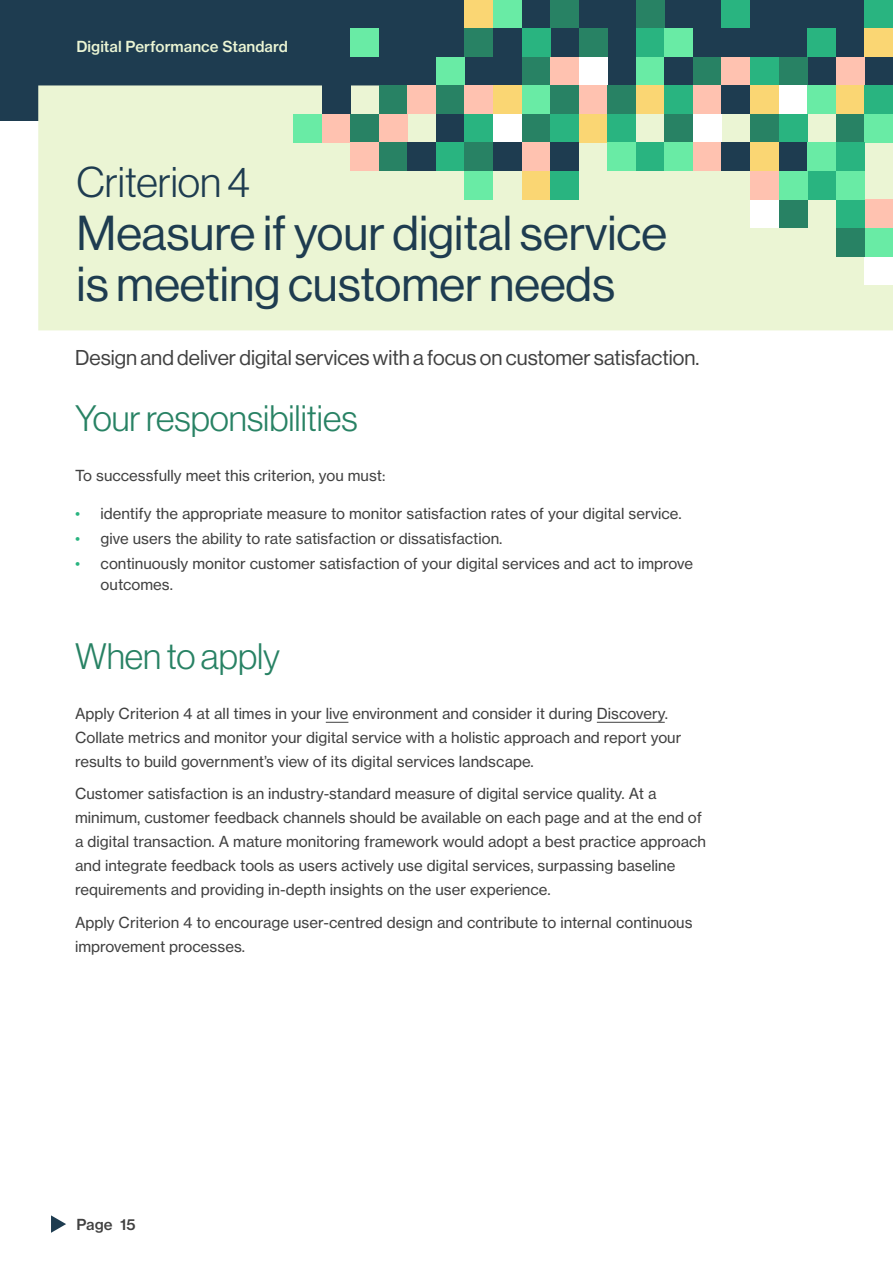
<style>
.page{position:relative;width:893px;height:1263px;background:#fff}
.page>*{position:absolute;margin:0;border:0;box-sizing:border-box;transform-origin:0 0}
.criteria_number_H1{font:48px/51px "N Haas Grotesk DS Pro 55 Rg";color:#1e3c50}
.criteria_number_H1-2{font:42px "N Haas Grotesk DS Pro 45 Lt";color:#1e3c50}
.Heading_2{font:36px "N Haas Grotesk DS Pro 45 Lt";color:#288264}
.P_criteria{font:21px "N Haas Grotesk DS Pro 55 Rg";color:#414141}
.t1{font:15px/24px "N Haas Grotesk TX Pro 55 Rg";color:#414141}
.t2{font:15px "N Haas Grotesk TX Pro 65 Md";color:#ebf5d4}
.t3{font:15px "N Haas Grotesk TX Pro 65 Md";color:#414141}
.s1{color:#29b480}
</style>
<div class="page">
<div style="left:0;top:0;width:893px;height:121px;background:#1e3c50"></div>
<div style="left:38px;top:85px;width:855px;height:245px;background:#ebf5d4"></div>
<div style="left:350px;top:28px;width:29px;height:29px;background:#69eba5"></div>
<div style="left:465px;top:0;width:28px;height:28px;background:#fad673"></div>
<div style="left:493px;top:0;width:29px;height:28px;background:#69eba5"></div>
<div style="left:550px;top:0;width:29px;height:28px;background:#288264"></div>
<div style="left:636px;top:0;width:28px;height:28px;background:#288264"></div>
<div style="left:465px;top:28px;width:28px;height:29px;background:#288264"></div>
<div style="left:522px;top:28px;width:28px;height:29px;background:#29b480"></div>
<div style="left:579px;top:28px;width:28px;height:29px;background:#288264"></div>
<div style="left:636px;top:28px;width:28px;height:29px;background:#29b480"></div>
<div style="left:664px;top:28px;width:29px;height:29px;background:#69eba5"></div>
<div style="left:436px;top:57px;width:29px;height:28px;background:#69eba5"></div>
<div style="left:522px;top:57px;width:28px;height:28px;background:#288264"></div>
<div style="left:550px;top:57px;width:29px;height:28px;background:#ffc2b0"></div>
<div style="left:579px;top:57px;width:28px;height:28px;background:#fff"></div>
<div style="left:636px;top:57px;width:28px;height:28px;background:#69eba5"></div>
<div style="left:693px;top:57px;width:29px;height:28px;background:#288264"></div>
<div style="left:322px;top:85px;width:28px;height:29px;background:#1e3c50"></div>
<div style="left:379px;top:85px;width:29px;height:29px;background:#288264"></div>
<div style="left:408px;top:85px;width:28px;height:29px;background:#ffc2b0"></div>
<div style="left:436px;top:85px;width:29px;height:29px;background:#288264"></div>
<div style="left:465px;top:85px;width:28px;height:29px;background:#ffc2b0"></div>
<div style="left:493px;top:85px;width:29px;height:29px;background:#fad673"></div>
<div style="left:522px;top:85px;width:28px;height:29px;background:#69eba5"></div>
<div style="left:550px;top:85px;width:29px;height:29px;background:#288264"></div>
<div style="left:579px;top:85px;width:28px;height:29px;background:#ffc2b0"></div>
<div style="left:607px;top:85px;width:29px;height:29px;background:#288264"></div>
<div style="left:636px;top:85px;width:28px;height:29px;background:#fad673"></div>
<div style="left:664px;top:85px;width:29px;height:29px;background:#29b480"></div>
<div style="left:693px;top:85px;width:29px;height:29px;background:#ffc2b0"></div>
<div style="left:293px;top:114px;width:29px;height:28px;background:#69eba5"></div>
<div style="left:322px;top:114px;width:28px;height:28px;background:#ffc2b0"></div>
<div style="left:350px;top:114px;width:29px;height:28px;background:#288264"></div>
<div style="left:379px;top:114px;width:29px;height:28px;background:#ffc2b0"></div>
<div style="left:436px;top:114px;width:29px;height:28px;background:#1e3c50"></div>
<div style="left:465px;top:114px;width:28px;height:28px;background:#29b480"></div>
<div style="left:493px;top:114px;width:29px;height:28px;background:#fff"></div>
<div style="left:522px;top:114px;width:28px;height:28px;background:#288264"></div>
<div style="left:550px;top:114px;width:29px;height:28px;background:#29b480"></div>
<div style="left:579px;top:114px;width:28px;height:28px;background:#fad673"></div>
<div style="left:607px;top:114px;width:29px;height:28px;background:#29b480"></div>
<div style="left:664px;top:114px;width:29px;height:28px;background:#288264"></div>
<div style="left:693px;top:114px;width:29px;height:28px;background:#fff"></div>
<div style="left:350px;top:142px;width:29px;height:29px;background:#ffc2b0"></div>
<div style="left:379px;top:142px;width:29px;height:29px;background:#288264"></div>
<div style="left:408px;top:142px;width:28px;height:29px;background:#1e3c50"></div>
<div style="left:436px;top:142px;width:29px;height:29px;background:#29b480"></div>
<div style="left:465px;top:142px;width:28px;height:29px;background:#288264"></div>
<div style="left:493px;top:142px;width:29px;height:29px;background:#1e3c50"></div>
<div style="left:522px;top:142px;width:28px;height:29px;background:#ffc2b0"></div>
<div style="left:550px;top:142px;width:29px;height:29px;background:#1e3c50"></div>
<div style="left:465px;top:171px;width:28px;height:28px;background:#69eba5"></div>
<div style="left:522px;top:171px;width:28px;height:28px;background:#fad673"></div>
<div style="left:550px;top:171px;width:29px;height:28px;background:#29b480"></div>
<div style="left:607px;top:142px;width:29px;height:29px;background:#69eba5"></div>
<div style="left:636px;top:142px;width:28px;height:29px;background:#29b480"></div>
<div style="left:664px;top:142px;width:29px;height:29px;background:#69eba5"></div>
<div style="left:693px;top:142px;width:29px;height:29px;background:#ffc2b0"></div>
<div style="left:864px;top:257px;width:29px;height:28px;background:#fff"></div>
<div style="left:864px;top:228px;width:29px;height:29px;background:#69eba5"></div>
<div style="left:836px;top:228px;width:28px;height:29px;background:#288264"></div>
<div style="left:864px;top:199px;width:29px;height:29px;background:#ffc2b0"></div>
<div style="left:836px;top:199px;width:28px;height:29px;background:#29b480"></div>
<div style="left:779px;top:199px;width:28px;height:29px;background:#288264"></div>
<div style="left:750px;top:199px;width:29px;height:29px;background:#fff"></div>
<div style="left:836px;top:171px;width:28px;height:28px;background:#69eba5"></div>
<div style="left:807px;top:171px;width:29px;height:28px;background:#29b480"></div>
<div style="left:779px;top:171px;width:28px;height:28px;background:#69eba5"></div>
<div style="left:750px;top:171px;width:29px;height:28px;background:#ffc2b0"></div>
<div style="left:722px;top:0;width:28px;height:28px;background:#29b480"></div>
<div style="left:864px;top:0;width:29px;height:28px;background:#29b480"></div>
<div style="left:807px;top:28px;width:29px;height:29px;background:#29b480"></div>
<div style="left:864px;top:28px;width:29px;height:29px;background:#fad673"></div>
<div style="left:722px;top:57px;width:28px;height:28px;background:#ffc2b0"></div>
<div style="left:750px;top:57px;width:29px;height:28px;background:#29b480"></div>
<div style="left:779px;top:57px;width:28px;height:28px;background:#288264"></div>
<div style="left:836px;top:57px;width:28px;height:28px;background:#ffc2b0"></div>
<div style="left:722px;top:85px;width:28px;height:29px;background:#1e3c50"></div>
<div style="left:750px;top:85px;width:29px;height:29px;background:#fad673"></div>
<div style="left:779px;top:85px;width:28px;height:29px;background:#fff"></div>
<div style="left:807px;top:85px;width:29px;height:29px;background:#69eba5"></div>
<div style="left:836px;top:85px;width:28px;height:29px;background:#fad673"></div>
<div style="left:864px;top:85px;width:29px;height:29px;background:#29b480"></div>
<div style="left:750px;top:114px;width:29px;height:28px;background:#288264"></div>
<div style="left:779px;top:114px;width:28px;height:28px;background:#29b480"></div>
<div style="left:836px;top:114px;width:28px;height:28px;background:#288264"></div>
<div style="left:864px;top:114px;width:29px;height:28px;background:#69eba5"></div>
<div style="left:722px;top:142px;width:28px;height:29px;background:#1e3c50"></div>
<div style="left:750px;top:142px;width:29px;height:29px;background:#fad673"></div>
<div style="left:779px;top:142px;width:28px;height:29px;background:#1e3c50"></div>
<div style="left:807px;top:142px;width:29px;height:29px;background:#69eba5"></div>
<div style="left:836px;top:142px;width:28px;height:29px;background:#29b480"></div>
<svg style="left:892px;top:142px;width:1px;height:57px"></svg>
<svg style="left:326px;top:722px;width:22px;height:1px"></svg>
<hr style="left:597px;top:722px;width:68px;height:1px;background:#414141">
<svg style="left:51px;top:1215px;width:15px;height:18px"></svg>
<p class="t2" style="left:77px;top:37px;width:213px">Digital Performance Standard</p>
<h1 class="criteria_number_H1-2" style="left:77px;top:158px;width:175px">Criterion 4</h1>
<h1 class="criteria_number_H1" style="left:77px;top:208px;width:592px">Measure if your digital service is meeting customer needs</h1>
<p class="P_criteria" style="left:75px;top:346px;width:626px">Design and deliver digital services with a focus on customer satisfaction.</p>
<h2 class="Heading_2" style="left:75px;top:398px;width:284px">Your responsibilities</h2>
<p class="t1" style="left:75px;top:463px;width:312px">To successfully meet this criterion, you must:</p>
<p class="t1" style="left:75px;top:501px;width:608px"><span class="s1">•</span> identify the appropriate measure to monitor satisfaction rates of your digital service.</p>
<p class="t1" style="left:75px;top:526px;width:429px"><span class="s1">•</span> give users the ability to rate satisfaction or dissatisfaction.</p>
<p class="t1" style="left:101px;top:553px;width:594px;line-height:21px;text-indent:-26px"><span class="s1">•</span> continuously monitor customer satisfaction of your digital services and act to improve outcomes.</p>
<h2 class="Heading_2" style="left:75px;top:636px;width:207px">When to apply</h2>
<p class="t1" style="left:75px;top:701px;width:608px">Apply Criterion 4 at all times in your live environment and consider it during Discovery.<br>Collate metrics and monitor your digital service with a holistic approach and report your results to build government’s view of its digital services landscape.</p>
<p class="t1" style="left:75px;top:782px;width:632px">Customer satisfaction is an industry-standard measure of digital service quality. At a minimum, customer feedback channels should be available on each page and at the end of a digital transaction. A mature monitoring framework would adopt a best practice approach and integrate feedback tools as users actively use digital services, surpassing baseline requirements and providing in-depth insights on the user experience.</p>
<p class="t1" style="left:75px;top:910px;width:619px">Apply Criterion 4 to encourage user-centred design and contribute to internal continuous improvement processes.</p>
<p class="t3" style="left:77px;top:1215px;width:61px">Page 15</p>
</div>
